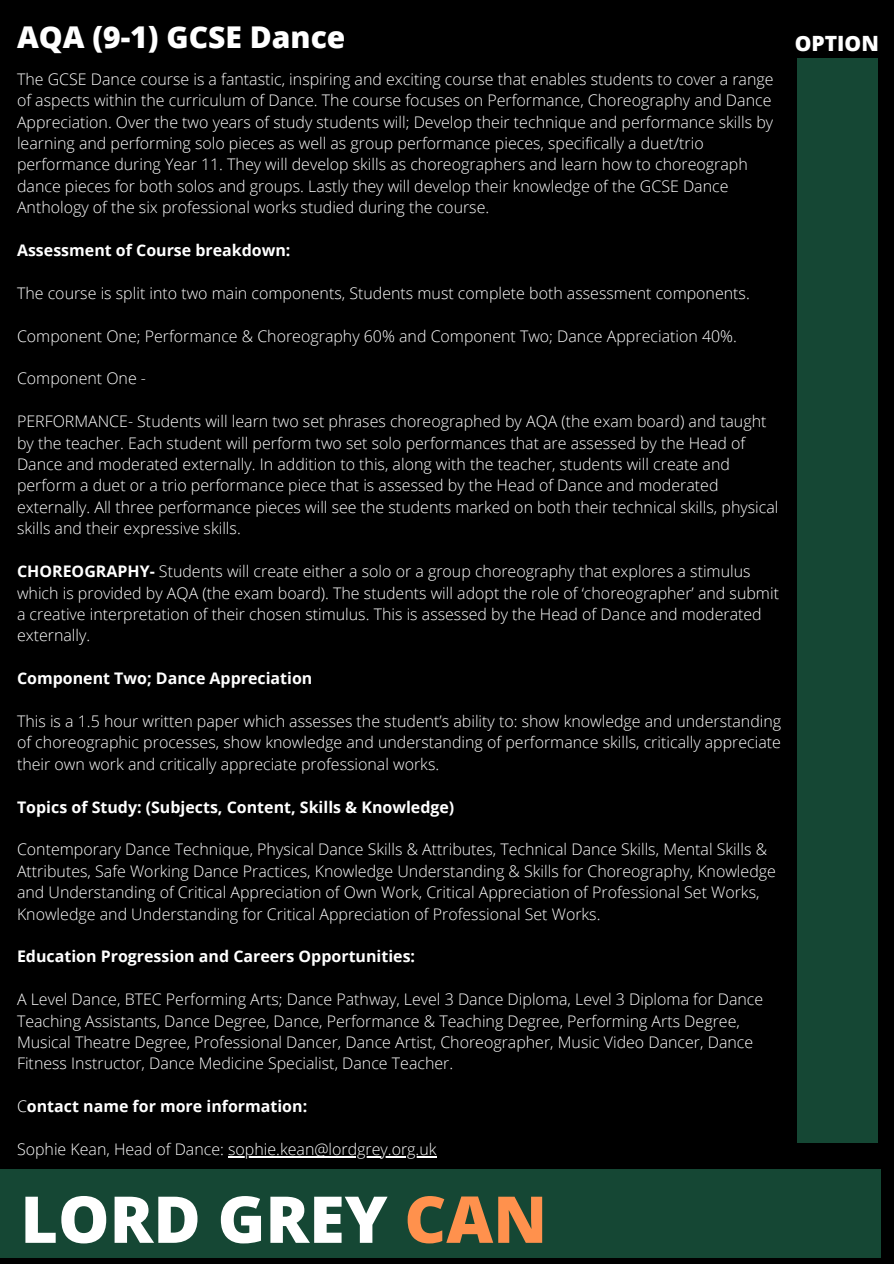
<style>
.page{position:relative;width:894px;height:1264px;background:#fff}
.page>*{position:absolute;margin:0;border:0;box-sizing:border-box;transform-origin:0 0}
.t1{font:800 64.65px "Open Sans";color:#fff}
.t2{font:800 30px "Open Sans";color:#fff}
.t3{font:800 21px "Open Sans";color:#fff}
.t4{font:300 15.9px/21.5px "Open Sans";color:#fff}
.t5{font:700 15.9px "Open Sans";color:#fff}
.s1{font-weight:700}
.s2{font-weight:300}
.s3{color:#ff914d}
</style>
<div class="page">
<div style="left:0;top:0;width:893px;height:1263px;background:#000"></div>
<div style="left:0;top:1168px;width:880px;height:89px;background:#154734"></div>
<div style="left:797px;top:58px;width:80px;height:1084px;background:#154734"></div>
<hr style="left:228px;top:1156px;width:208px;height:1px;background:#fff">
<h2 class="t2" style="left:17px;top:16px;width:330px">AQA (9-1) GCSE Dance</h2>
<h3 class="t3" style="left:794px;top:28px;width:85px">OPTION</h3>
<p class="t4" style="left:17px;top:68px;width:757px">The GCSE Dance course is a fantastic, inspiring and exciting course that enables students to cover a range of aspects within the curriculum of Dance. The course focuses on Performance, Choreography and Dance Appreciation. Over the two years of study students will; Develop their technique and performance skills by learning and performing solo pieces as well as group performance pieces, specifically a duet/trio performance during Year 11. They will develop skills as choreographers and learn how to choreograph dance pieces for both solos and groups. Lastly they will develop their knowledge of the GCSE Dance Anthology of the six professional works studied during the course.</p>
<p class="t5" style="left:17px;top:239px;width:275px">Assessment of Course breakdown:</p>
<p class="t4" style="left:17px;top:282px;width:734px">The course is split into two main components, Students must complete both assessment components.</p>
<p class="t4" style="left:17px;top:325px;width:721px">Component One; Performance &amp; Choreography 60% and Component Two; Dance Appreciation 40%.</p>
<p class="t4" style="left:17px;top:367px;width:130px">Component One -</p>
<p class="t4" style="left:17px;top:410px;width:762px">PERFORMANCE- Students will learn two set phrases choreographed by AQA (the exam board) and taught by the teacher. Each student will perform two set solo performances that are assessed by the Head of Dance and moderated externally. In addition to this, along with the teacher, students will create and perform a duet or a trio performance piece that is assessed by the Head of Dance and moderated externally. All three performance pieces will see the students marked on both their technical skills, physical skills and their expressive skills.</p>
<p class="t4" style="left:17px;top:560px;width:763px"><span class="s1">CHOREOGRAPHY-</span> Students will create either a solo or a group choreography that explores a stimulus which is provided by AQA (the exam board). The students will adopt the role of ‘choreographer’ and submit a creative interpretation of their chosen stimulus. This is assessed by the Head of Dance and moderated externally.</p>
<p class="t5" style="left:17px;top:667px;width:297px">Component Two; Dance Appreciation</p>
<p class="t4" style="left:17px;top:710px;width:765px;text-align:justify">This is a 1.5 hour written paper which assesses the student’s ability to: show knowledge and understanding of choreographic processes, show knowledge and understanding of performance skills, critically appreciate their own work and critically appreciate professional works.</p>
<p class="t5" style="left:17px;top:795px;width:438px">Topics of Study: (Subjects, Content, Skills &amp; Knowledge)</p>
<p class="t4" style="left:17px;top:838px;width:760px">Contemporary Dance Technique, Physical Dance Skills &amp; Attributes, Technical Dance Skills, Mental Skills &amp; Attributes, Safe Working Dance Practices, Knowledge Understanding &amp; Skills for Choreography, Knowledge and Understanding of Critical Appreciation of Own Work, Critical Appreciation of Professional Set Works, Knowledge and Understanding for Critical Appreciation of Professional Set Works.</p>
<p class="t5" style="left:17px;top:945px;width:399px">Education Progression and Careers Opportunities:</p>
<p class="t4" style="left:17px;top:988px;width:747px">A Level Dance, BTEC Performing Arts; Dance Pathway, Level 3 Dance Diploma, Level 3 Diploma for Dance Teaching Assistants, Dance Degree, Dance, Performance &amp; Teaching Degree, Performing Arts Degree, Musical Theatre Degree, Professional Dancer, Dance Artist, Choreographer, Music Video Dancer, Dance Fitness Instructor, Dance Medicine Specialist, Dance Teacher.</p>
<p class="t5" style="left:17px;top:1095px;width:291px"><span class="s2">C</span>ontact name for more information:</p>
<p class="t4" style="left:17px;top:1138px;width:421px">Sophie Kean, Head of Dance: sophie.kean@lordgrey.org.uk</p>
<h1 class="t1" style="left:20px;top:1173px;width:528px">LORD GREY <span class="s3">CAN</span></h1>
</div>
